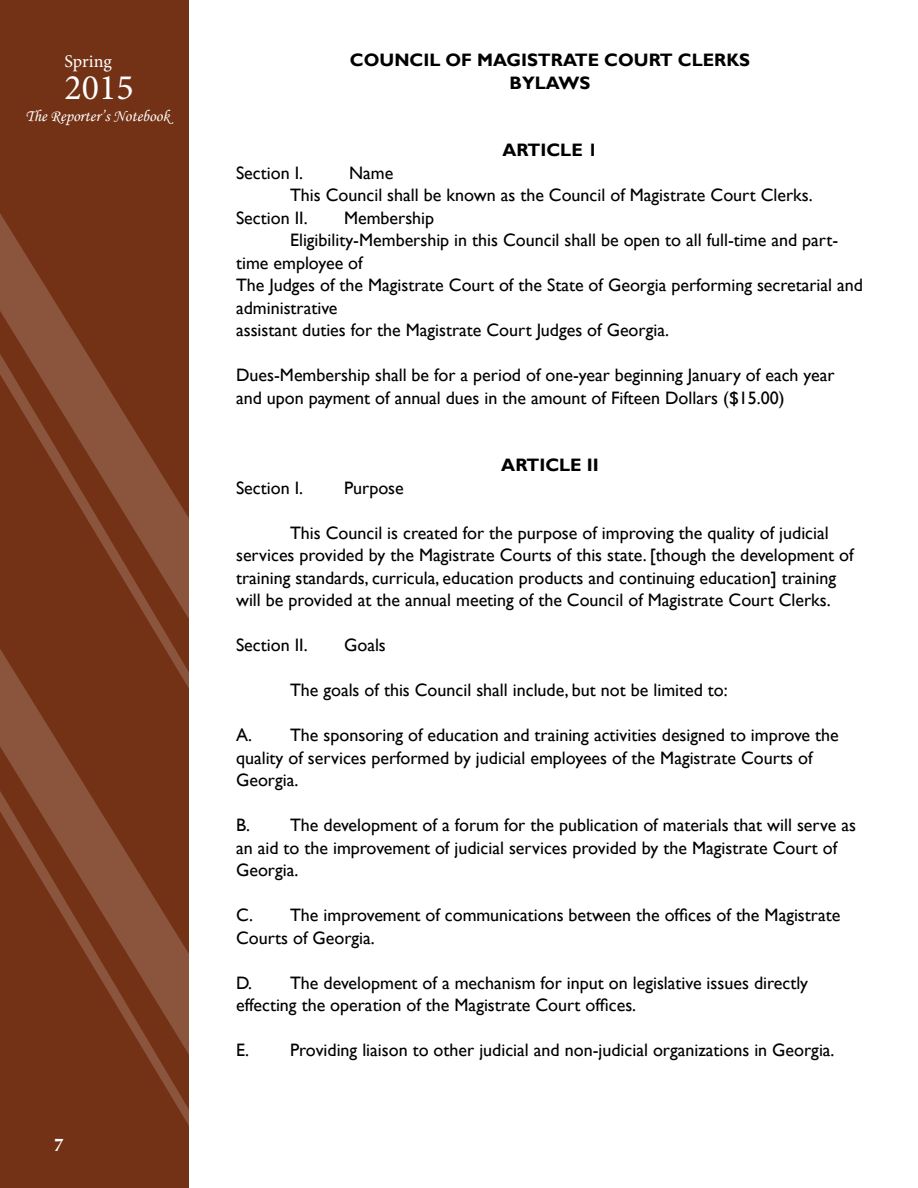
<style>
.page{position:relative;width:918px;height:1188px;background:#fff}
.page>*{position:absolute;margin:0;border:0;box-sizing:border-box;transform-origin:0 0}
.t1{font:36px "Minion Pro";color:#fff}
.t2{font:18px/22.5px "Gill Sans";color:#000}
.t3{font:700 18px/22.5px "Gill Sans";color:#000;text-align:center}
.t4{font:18px "Minion Pro";letter-spacing:-.01em;color:#fff}
.t5{font:700 18px "Optima";color:#fff}
.t6{font:16.5px "Monotype Corsiva";color:#fff}
</style>
<div class="page">
<div style="left:0;top:0;width:189px;height:1188px;background:#733216"></div>
<svg style="left:0;top:213px;width:49px;height:80px"></svg>
<svg style="left:0;top:689px;width:50px;height:41px;fill:#8a543d"></svg>
<svg style="left:0;top:293px;width:189px;height:396px"></svg>
<svg style="left:0;top:730px;width:189px;height:395px"></svg>
<p class="t4" style="left:65px;top:49px;width:49px">Spring</p>
<h1 class="t1" style="left:65px;top:63px;width:71px">2015</h1>
<p class="t6" style="left:26px;top:106px;width:146px">The Reporter’s Notebook</p>
<p class="t5" style="left:54px;top:1134px;width:12px">7</p>
<p class="t3" style="left:350px;top:50px;width:402px">COUNCIL OF MAGISTRATE COURT CLERKS<br>BYLAWS</p>
<p class="t3" style="left:502px;top:140px;width:97px">ARTICLE 1</p>
<p class="t2" style="left:236px;top:162px;width:69px">Section I.</p>
<p class="t2" style="left:349px;top:162px;width:46px">Name</p>
<p class="t2" style="left:290px;top:184px;width:524px">This Council shall be known as the Council of Magistrate Court Clerks.</p>
<p class="t2" style="left:236px;top:207px;width:73px">Section II.</p>
<p class="t2" style="left:344px;top:207px;width:92px">Membership</p>
<p class="t2" style="left:290px;top:229px;width:550px">Eligibility-Membership in this Council shall be open to all full-time and part-</p>
<p class="t2" style="left:236px;top:252px;width:128px">time employee of</p>
<p class="t2" style="left:236px;top:274px;width:628px">The Judges of the Magistrate Court of the State of Georgia performing secretarial and</p>
<p class="t2" style="left:236px;top:297px;width:103px">administrative</p>
<p class="t2" style="left:236px;top:319px;width:434px">assistant duties for the Magistrate Court Judges of Georgia.</p>
<p class="t2" style="left:236px;top:364px;width:600px">Dues-Membership shall be for a period of one-year beginning January of each year and upon payment of annual dues in the amount of Fifteen Dollars ($15.00)</p>
<p class="t3" style="left:501px;top:455px;width:99px">ARTICLE II</p>
<p class="t2" style="left:236px;top:477px;width:69px">Section I.</p>
<p class="t2" style="left:344px;top:477px;width:61px">Purpose</p>
<p class="t2" style="left:236px;top:522px;width:619px;text-indent:54px">This Council is created for the purpose of improving the quality of judicial services provided by the Magistrate Courts of this state. [though the development of training standards, curricula, education products and continuing education] training will be provided at the annual meeting of the Council of Magistrate Court Clerks.</p>
<p class="t2" style="left:236px;top:634px;width:73px">Section II.</p>
<p class="t2" style="left:344px;top:634px;width:43px">Goals</p>
<p class="t2" style="left:290px;top:679px;width:439px">The goals of this Council shall include, but not be limited to:</p>
<p class="t2" style="left:236px;top:724px;width:604px">A. The sponsoring of education and training activities designed to improve the quality of services performed by judicial employees of the Magistrate Courts of<br>Georgia.</p>
<p class="t2" style="left:236px;top:814px;width:621px">B. The development of a forum for the publication of materials that will serve as an aid to the improvement of judicial services provided by the Magistrate Court of<br>Georgia.</p>
<p class="t2" style="left:236px;top:904px;width:606px">C. The improvement of communications between the offices of the Magistrate<br>Courts of Georgia.</p>
<p class="t2" style="left:236px;top:972px;width:573px">D. The development of a mechanism for input on legislative issues directly effecting the operation of the Magistrate Court offices.</p>
<p class="t2" style="left:236px;top:1039px;width:600px">E. Providing liaison to other judicial and non-judicial organizations in Georgia.</p>
</div>
